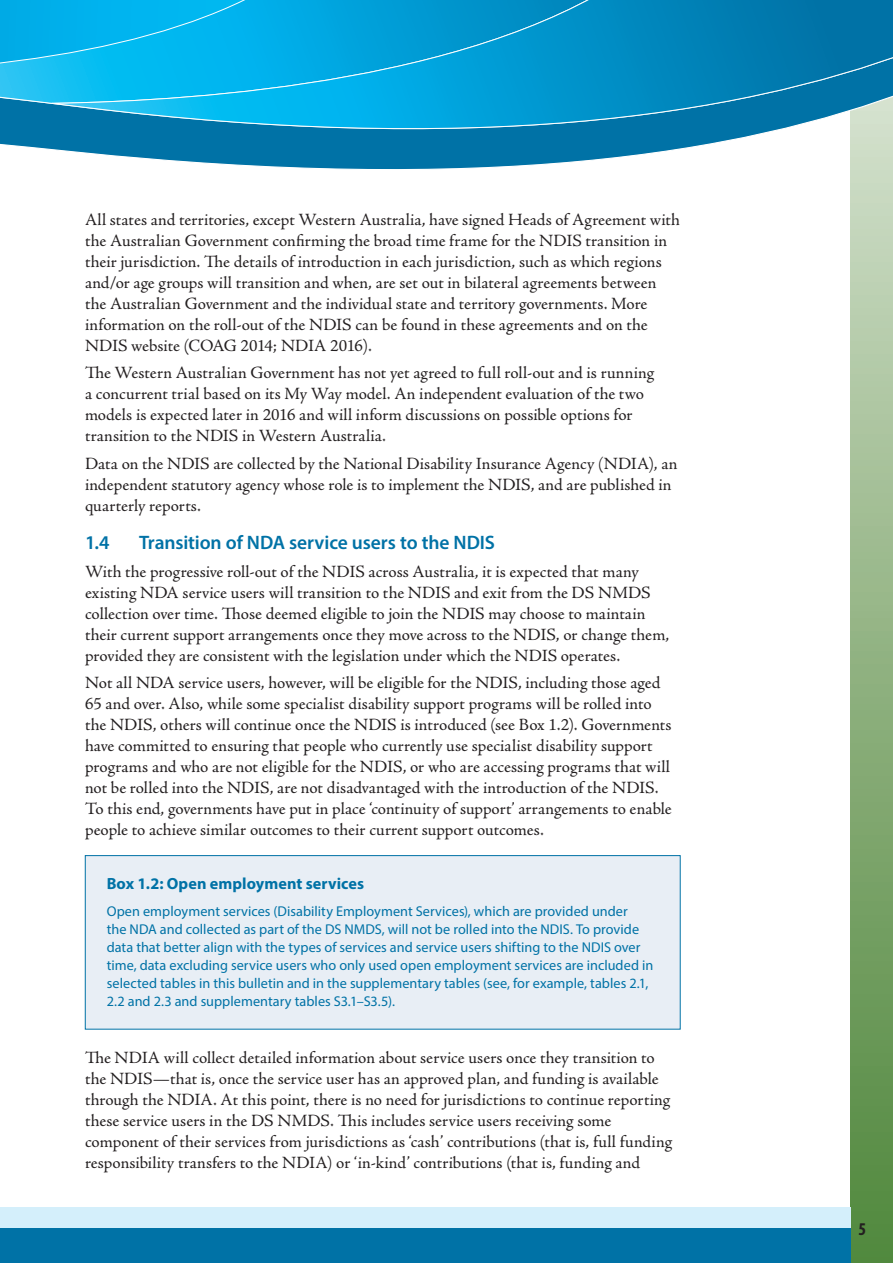
<style>
.page{position:relative;width:893px;height:1263px;background:#fff}
.page>*{position:absolute;margin:0;border:0;box-sizing:border-box;transform-origin:0 0}
.Bigger_H2{font:600 19.5px "Myriad Pro";letter-spacing:-.005em;color:#0072a6}
.t1{font:700 condensed 18px "Myriad Pro";color:#231f20}
.Body_text{font:17.25px/21px "Adobe Jenson Pro";color:#231f20}
.t2{font:700 16.2px "Myriad Pro";letter-spacing:.005em;color:#0072a6}
.t3{font:14.25px/18px "Myriad Pro";letter-spacing:.005em;color:#0072a6}
</style>
<div class="page">
<svg style="left:850px;top:170px;width:43px;height:1093px;background:#8baf7d"></svg>
<div style="left:0;top:1207px;width:850px;height:22px;background:#d4effb"></div>
<div style="left:0;top:1229px;width:850px;height:34px;background:#0072a6"></div>
<svg style="left:0;top:104px;width:893px;height:66px"></svg>
<svg style="left:0;top:0;width:46px;height:104px;background:#14b4e9"></svg>
<svg style="left:46px;top:0;width:847px;height:154px;background:#0f99cc"></svg>
<div style="left:85px;top:855px;width:596px;height:174px;background:#e8eef5"></div>
<p class="Body_text" style="left:85px;top:209px;width:597px">All states and territories, except Western Australia, have signed Heads of Agreement with the Australian Government confirming the broad time frame for the NDIS transition in their jurisdiction. The details of introduction in each jurisdiction, such as which regions and/or age groups will transition and when, are set out in bilateral agreements between the Australian Government and the individual state and territory governments. More information on the roll-out of the NDIS can be found in these agreements and on the NDIS website (COAG 2014; NDIA 2016).</p>
<p class="Body_text" style="left:85px;top:363px;width:571px">The Western Australian Government has not yet agreed to full roll-out and is running a concurrent trial based on its My Way model. An independent evaluation of the two models is expected later in 2016 and will inform discussions on possible options for transition to the NDIS in Western Australia.</p>
<p class="Body_text" style="left:85px;top:453px;width:594px">Data on the NDIS are collected by the National Disability Insurance Agency (NDIA), an independent statutory agency whose role is to implement the NDIS, and are published in quarterly reports.</p>
<p class="Bigger_H2" style="left:85px;top:530px;width:26px">1.4</p>
<p class="Bigger_H2" style="left:139px;top:530px;width:358px">Transition of NDA service users to the NDIS</p>
<p class="Body_text" style="left:85px;top:561px;width:586px">With the progressive roll-out of the NDIS across Australia, it is expected that many existing NDA service users will transition to the NDIS and exit from the DS NMDS collection over time. Those deemed eligible to join the NDIS may choose to maintain their current support arrangements once they move across to the NDIS, or change them, provided they are consistent with the legislation under which the NDIS operates.</p>
<p class="Body_text" style="left:85px;top:672px;width:588px">Not all NDA service users, however, will be eligible for the NDIS, including those aged 65 and over. Also, while some specialist disability support programs will be rolled into the NDIS, others will continue once the NDIS is introduced (see Box 1.2). Governments have committed to ensuring that people who currently use specialist disability support programs and who are not eligible for the NDIS, or who are accessing programs that will not be rolled into the NDIS, are not disadvantaged with the introduction of the NDIS.<br>To this end, governments have put in place ‘continuity of support’ arrangements to enable people to achieve similar outcomes to their current support outcomes.</p>
<p class="t2" style="left:107px;top:873px;width:259px">Box 1.2: Open employment services</p>
<p class="t3" style="left:107px;top:902px;width:548px">Open employment services (Disability Employment Services), which are provided under<br>the NDA and collected as part of the DS NMDS, will not be rolled into the NDIS. To provide data that better align with the types of services and service users shifting to the NDIS over time, data excluding service users who only used open employment services are included in selected tables in this bulletin and in the supplementary tables (see, for example, tables 2.1, 2.2 and 2.3 and supplementary tables S3.1–S3.5).</p>
<p class="Body_text" style="left:85px;top:1047px;width:588px">The NDIA will collect detailed information about service users once they transition to the NDIS—that is, once the service user has an approved plan, and funding is available through the NDIA. At this point, there is no need for jurisdictions to continue reporting these service users in the DS NMDS. This includes service users receiving some component of their services from jurisdictions as ‘cash’ contributions (that is, full funding responsibility transfers to the NDIA) or ‘in-kind’ contributions (that is, funding and</p>
<p class="t1" style="left:858px;top:1218px;width:9px">5</p>
</div>
